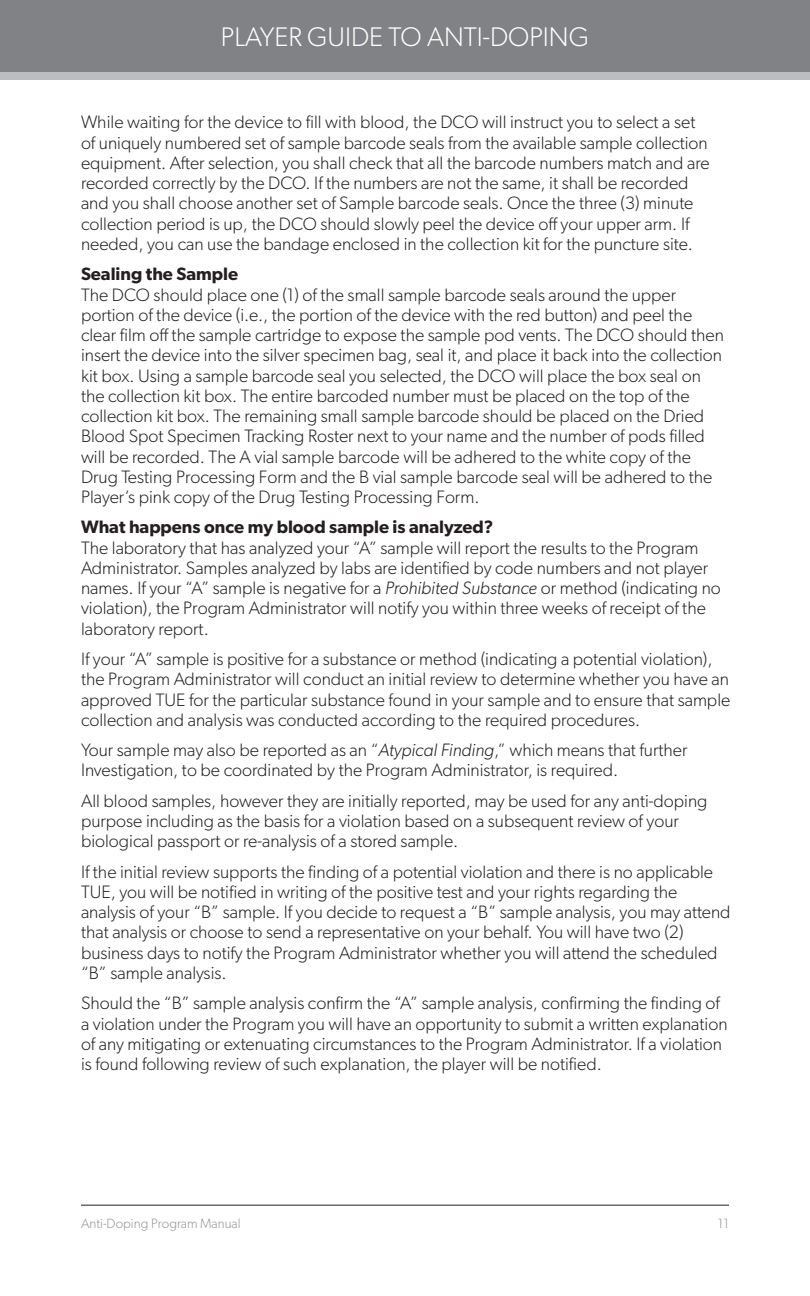
<style>
.page{position:relative;width:810px;height:1296px;background:#fff}
.page>*{position:absolute;margin:0;border:0;box-sizing:border-box;transform-origin:0 0}
.t1{font:300 27px "Gibson Alt";color:#fff}
.t2{font:300 18px/20.2px "Gibson Alt";color:#231f20}
.t3{font:600 18px "Gibson Alt";color:#231f20}
.t4{font:300 13.5px "Gibson Alt";color:#939598}
.s1{font-style:italic}
</style>
<div class="page">
<div style="left:0;top:0;width:810px;height:80px;background:#bcbdc0"></div>
<div style="left:0;top:0;width:810px;height:71px;background:#808285"></div>
<hr style="left:81px;top:1205px;width:648px;height:1px;background:#231f20">
<h1 class="t1" style="left:221px;top:20px;width:370px">PLAYER GUIDE TO ANTI-DOPING</h1>
<p class="t2" style="left:81px;top:112px;width:630px">While waiting for the device to fill with blood, the DCO will instruct you to select a set of uniquely numbered set of sample barcode seals from the available sample collection equipment. After selection, you shall check that all the barcode numbers match and are recorded correctly by the DCO. If the numbers are not the same, it shall be recorded and you shall choose another set of Sample barcode seals. Once the three (3) minute collection period is up, the DCO should slowly peel the device off your upper arm. If needed, you can use the bandage enclosed in the collection kit for the puncture site.</p>
<p class="t3" style="left:81px;top:263px;width:159px">Sealing the Sample</p>
<p class="t2" style="left:81px;top:284px;width:644px">The DCO should place one (1) of the small sample barcode seals around the upper portion of the device (i.e., the portion of the device with the red button) and peel the clear film off the sample cartridge to expose the sample pod vents. The DCO should then insert the device into the silver specimen bag, seal it, and place it back into the collection kit box. Using a sample barcode seal you selected, the DCO will place the box seal on the collection kit box. The entire barcoded number must be placed on the top of the collection kit box. The remaining small sample barcode should be placed on the Dried Blood Spot Specimen Tracking Roster next to your name and the number of pods filled will be recorded. The A vial sample barcode will be adhered to the white copy of the Drug Testing Processing Form and the B vial sample barcode seal will be adhered to the Player’s pink copy of the Drug Testing Processing Form.</p>
<p class="t3" style="left:81px;top:516px;width:414px">What happens once my blood sample is analyzed?</p>
<p class="t2" style="left:81px;top:537px;width:641px">The laboratory that has analyzed your “A” sample will report the results to the Program Administrator. Samples analyzed by labs are identified by code numbers and not player names. If your “A” sample is negative for a <span class="s1">Prohibited Substance</span> or method (indicating no violation), the Program Administrator will notify you within three weeks of receipt of the laboratory report.</p>
<p class="t2" style="left:81px;top:649px;width:651px">If your “A” sample is positive for a substance or method (indicating a potential violation), the Program Administrator will conduct an initial review to determine whether you have an approved TUE for the particular substance found in your sample and to ensure that sample collection and analysis was conducted according to the required procedures.</p>
<p class="t2" style="left:81px;top:740px;width:608px">Your sample may also be reported as an “<span class="s1">Atypical Finding</span>,” which means that further<br>Investigation, to be coordinated by the Program Administrator, is required.</p>
<p class="t2" style="left:81px;top:790px;width:628px">All blood samples, however they are initially reported, may be used for any anti-doping purpose including as the basis for a violation based on a subsequent review of your biological passport or re-analysis of a stored sample.</p>
<p class="t2" style="left:81px;top:861px;width:651px">If the initial review supports the finding of a potential violation and there is no applicable TUE, you will be notified in writing of the positive test and your rights regarding the analysis of your “B” sample. If you decide to request a “B” sample analysis, you may attend that analysis or choose to send a representative on your behalf. You will have two (2) business days to notify the Program Administrator whether you will attend the scheduled “B” sample analysis.</p>
<p class="t2" style="left:81px;top:993px;width:648px">Should the “B” sample analysis confirm the “A” sample analysis, confirming the finding of a violation under the Program you will have an opportunity to submit a written explanation of any mitigating or extenuating circumstances to the Program Administrator. If a violation is found following review of such explanation, the player will be notified.</p>
<p class="t4" style="left:81px;top:1215px;width:161px">Anti-Doping Program Manual</p>
<p class="t4" style="left:718px;top:1215px;width:13px">11</p>
</div>
